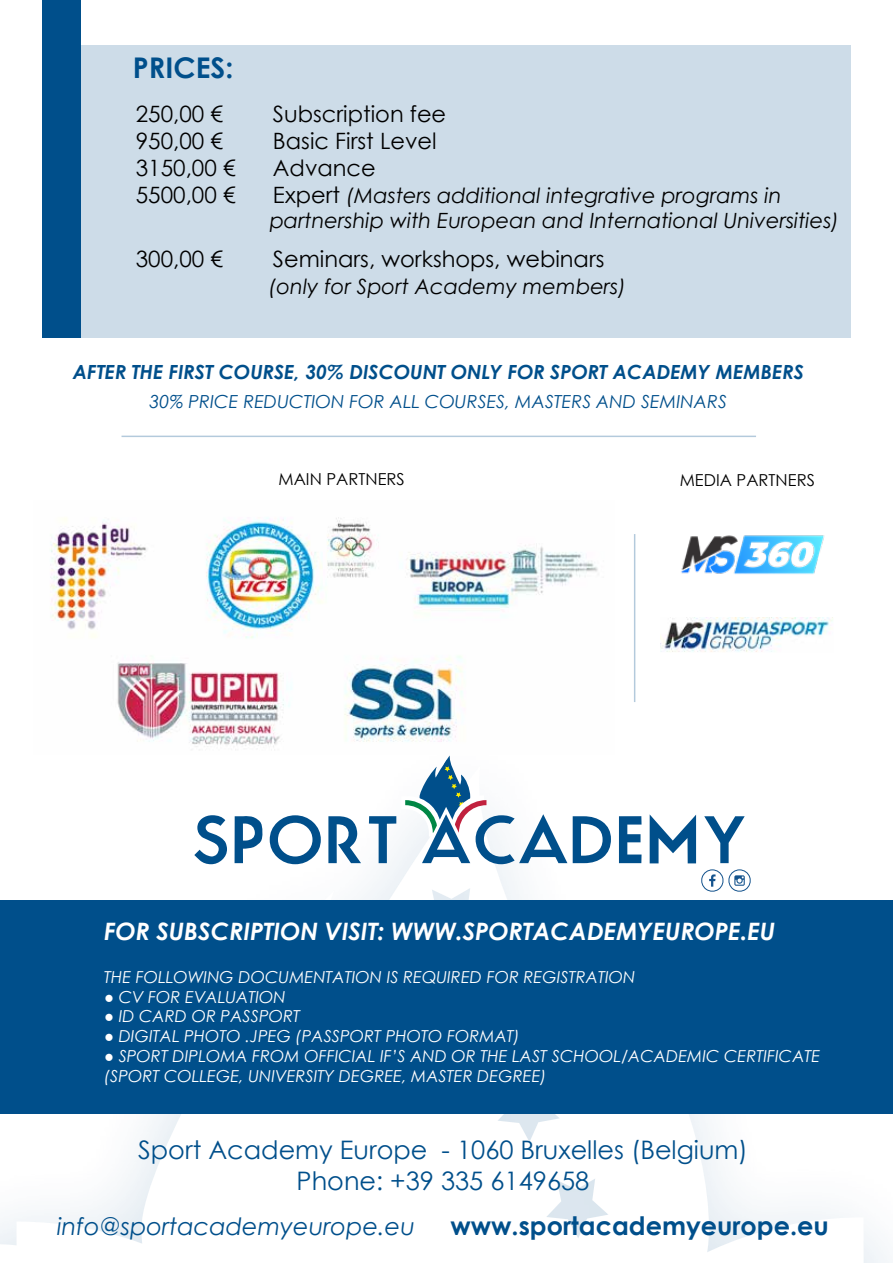
<style>
.page{position:relative;width:893px;height:1263px;background:#fff}
.page>*{position:absolute;margin:0;border:0;box-sizing:border-box;transform-origin:0 0}
.t1{font:700 28.5px "Century Gothic";color:#004f8b}
.t2{font:25.5px/30.6px "Century Gothic";color:#004f8b;text-align:center}
.t3{font:700 25.5px "Century Gothic";color:#004f8b}
.t4{font:italic 700 24px "Century Gothic";color:#fff}
.t5{font:italic 24px "Century Gothic";color:#004f8b}
.t6{font:22.5px "Century Gothic";color:#000}
.t7{font:italic 21px/25.2px "Century Gothic";color:#000}
.t8{font:italic 700 19.5px "Century Gothic";color:#004f8b}
.t9{font:italic 18px "Century Gothic";color:#004f8b}
.t10{font:italic 16.5px/19.8px "Century Gothic";color:#fff}
.t11{font:16.5px "Century Gothic";color:#000}
.s1{font-style:normal;font-size:22.5px}
</style>
<div class="page">
<svg style="left:141px;top:814px;width:568px;height:407px"></svg>
<svg style="left:0;top:1221px;width:142px;height:24px"></svg>
<svg style="left:498px;top:1217px;width:345px;height:35px"></svg>
<div style="left:43px;top:45px;width:807px;height:293px;background:#cddce8"></div>
<div style="left:43px;top:0;width:38px;height:338px;background:#004f8b"></div>
<div style="left:0;top:900px;width:893px;height:214px;background:#004f8b"></div>
<svg style="left:194px;top:815px;width:33px;height:49px"></svg>
<svg style="left:235px;top:816px;width:28px;height:47px"></svg>
<svg style="left:270px;top:815px;width:51px;height:49px"></svg>
<svg style="left:328px;top:816px;width:33px;height:47px"></svg>
<svg style="left:573px;top:816px;width:38px;height:47px"></svg>
<svg style="left:619px;top:816px;width:22px;height:47px"></svg>
<svg style="left:650px;top:814px;width:46px;height:49px"></svg>
<svg style="left:704px;top:816px;width:41px;height:47px"></svg>
<svg style="left:369px;top:755px;width:198px;height:111px"></svg>
<svg style="left:700px;top:869px;width:51px;height:23px"></svg>
<img style="left:661px;top:618px;width:172px;height:34px">
<hr style="left:121px;top:436px;width:635px;height:1px;background:#004f8b">
<hr style="left:634px;top:534px;width:1px;height:168px;background:#004f8b">
<img style="left:681px;top:535px;width:144px;height:39px">
<img style="left:50px;top:517px;width:548px;height:230px">
<h1 class="t1" style="left:133px;top:46px;width:102px">PRICES:</h1>
<h3 class="t6" style="left:136px;top:98px;width:89px">250,00 €</h3>
<h3 class="t6" style="left:273px;top:98px;width:175px">Subscription fee</h3>
<h3 class="t6" style="left:136px;top:125px;width:89px">950,00 €</h3>
<h3 class="t6" style="left:273px;top:125px;width:165px">Basic First Level</h3>
<h3 class="t6" style="left:136px;top:152px;width:101px">3150,00 €</h3>
<h3 class="t6" style="left:273px;top:152px;width:104px">Advance</h3>
<h3 class="t6" style="left:136px;top:179px;width:101px">5500,00 €</h3>
<p class="t7" style="left:270px;top:182px;width:571px"><span class="s1">Expert</span> (Masters additional integrative programs in partnership with European and International Universities)</p>
<h3 class="t6" style="left:136px;top:243px;width:89px">300,00 €</h3>
<h3 class="t6" style="left:273px;top:243px;width:333px">Seminars, workshops, webinars</h3>
<p class="t7" style="left:269px;top:273px;width:359px">(only for Sport Academy members)</p>
<p class="t8" style="left:73px;top:357px;width:732px">AFTER THE FIRST COURSE, 30% DISCOUNT ONLY FOR SPORT ACADEMY MEMBERS</p>
<p class="t9" style="left:150px;top:389px;width:579px">30% PRICE REDUCTION FOR ALL COURSES, MASTERS AND SEMINARS</p>
<p class="t11" style="left:279px;top:467px;width:128px">MAIN PARTNERS</p>
<p class="t11" style="left:680px;top:469px;width:137px">MEDIA PARTNERS</p>
<h3 class="t4" style="left:104px;top:912px;width:673px">FOR SUBSCRIPTION VISIT: WWW.SPORTACADEMYEUROPE.EU</h3>
<p class="t10" style="left:104px;top:966px;width:533px">THE FOLLOWING DOCUMENTATION IS REQUIRED FOR REGISTRATION</p>
<p class="t10" style="left:104px;top:986px;width:183px">● CV FOR EVALUATION</p>
<p class="t10" style="left:104px;top:1006px;width:198px">● ID CARD OR PASSPORT</p>
<p class="t10" style="left:104px;top:1026px;width:417px">● DIGITAL PHOTO .JPEG (PASSPORT PHOTO FORMAT)</p>
<p class="t10" style="left:104px;top:1046px;width:718px">● SPORT DIPLOMA FROM OFFICIAL IF’S AND OR THE LAST SCHOOL/ACADEMIC CERTIFICATE (SPORT COLLEGE, UNIVERSITY DEGREE, MASTER DEGREE)</p>
<h2 class="t2" style="left:138px;top:1134px;width:611px">Sport Academy Europe - 1060 Bruxelles (Belgium)<br>Phone: +39 335 6149658</h2>
<h3 class="t5" style="left:57px;top:1209px;width:359px">info@sportacademyeurope.eu</h3>
<h2 class="t3" style="left:450px;top:1206px;width:380px">www.sportacademyeurope.eu</h2>
</div>
